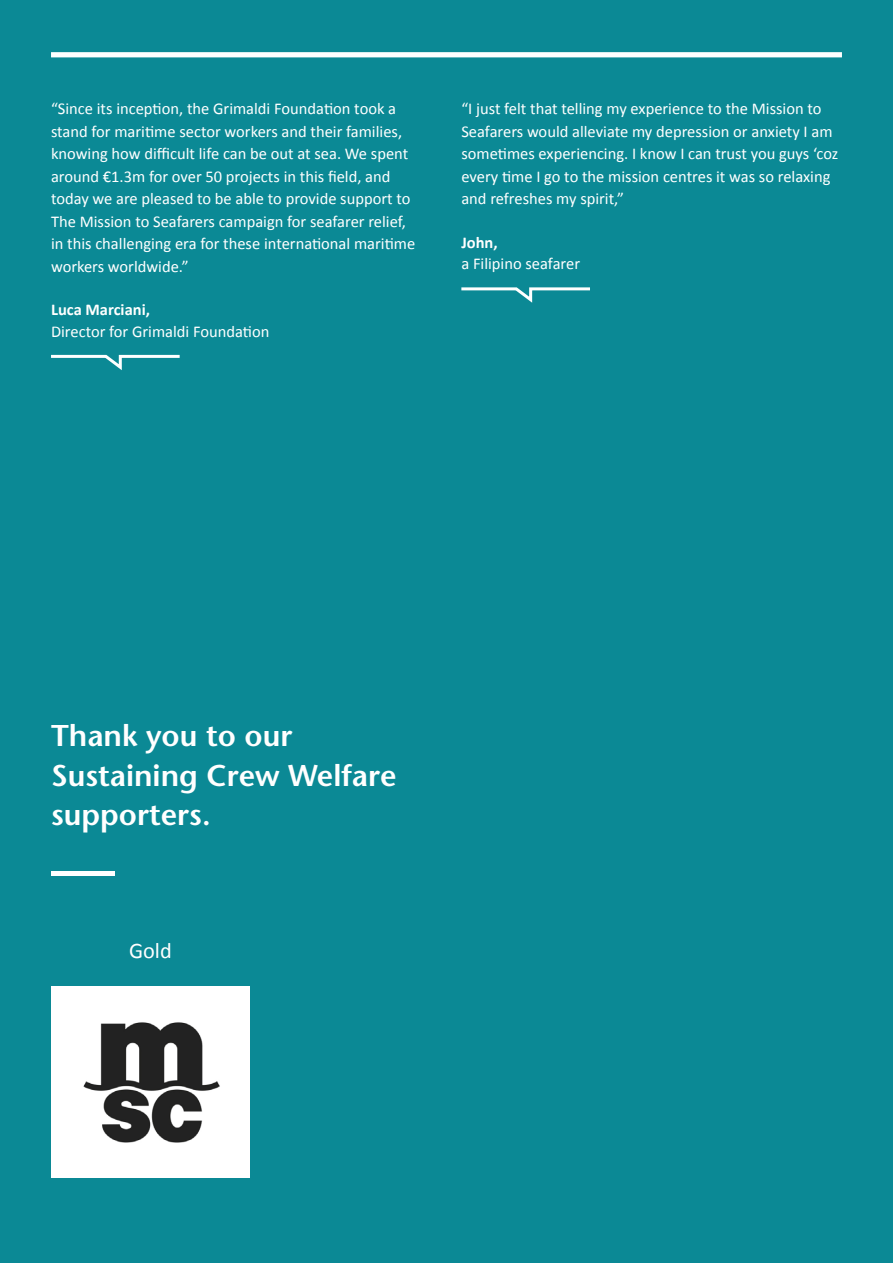
<style>
.page{position:relative;width:893px;height:1263px;background:#0b8995}
.page>*{position:absolute;margin:0;border:0;box-sizing:border-box;transform-origin:0 0}
.t1{font:600 30px/39px "Stone Sans";color:#fff}
.t2{font:22.35px "Calibri";color:#fff}
.t3{font:16.5px/22.5px "Calibri";color:#fff}
.t4{font:700 16.5px "Calibri";color:#fff}
</style>
<div class="page">
<svg style="left:461px;top:287px;width:129px;height:16px"></svg>
<svg style="left:51px;top:354px;width:129px;height:16px"></svg>
<div style="left:51px;top:52px;width:791px;height:5px;background:#fff"></div>
<hr style="left:51px;top:871px;width:64px;height:4px;background:#fff">
<div style="left:51px;top:986px;width:199px;height:191px;background:#fff"></div>
<img style="left:83px;top:1022px;width:137px;height:121px">
<p class="t3" style="left:51px;top:97px;width:366px">“Since its inception, the Grimaldi Foundation took a stand for maritime sector workers and their families, knowing how difficult life can be out at sea. We spent around €1.3m for over 50 projects in this field, and today we are pleased to be able to provide support to The Mission to Seafarers campaign for seafarer relief, in this challenging era for these international maritime workers worldwide.”</p>
<p class="t4" style="left:51px;top:298px;width:100px">Luca Marciani,</p>
<p class="t3" style="left:51px;top:319px;width:220px">Director for Grimaldi Foundation</p>
<p class="t3" style="left:461px;top:97px;width:378px">“I just felt that telling my experience to the Mission to Seafarers would alleviate my depression or anxiety I am sometimes experiencing. I know I can trust you guys ‘coz every time I go to the mission centres it was so relaxing and refreshes my spirit,”</p>
<p class="t4" style="left:461px;top:231px;width:38px">John,</p>
<p class="t3" style="left:461px;top:252px;width:120px">a Filipino seafarer</p>
<h1 class="t1" style="left:51px;top:716px;width:347px">Thank you to our<br>Sustaining Crew Welfare supporters.</h1>
<h2 class="t2" style="left:129px;top:935px;width:44px">Gold</h2>
</div>
